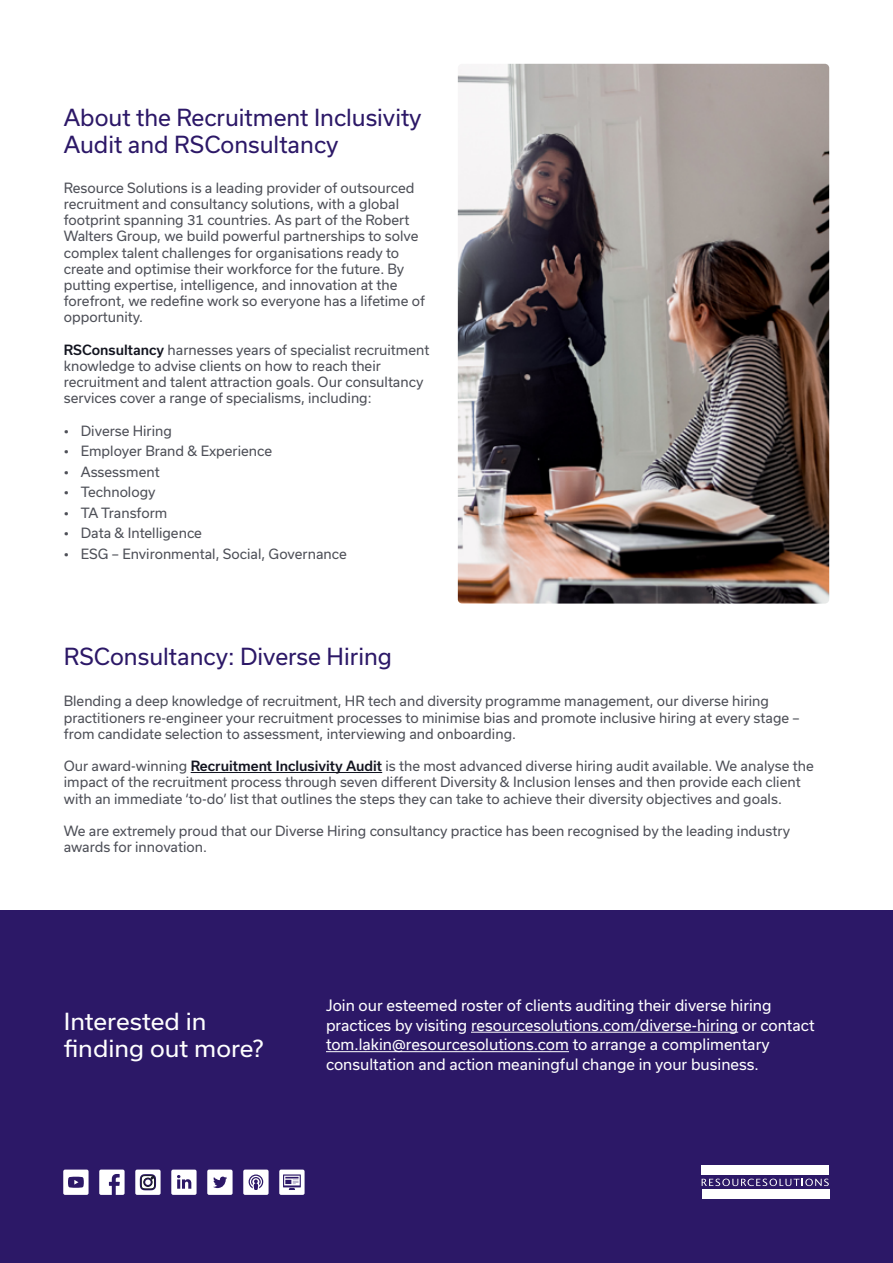
<style>
.page{position:relative;width:893px;height:1263px;background:#fff}
.page>*{position:absolute;margin:0;border:0;box-sizing:border-box;transform-origin:0 0}
.t1{font:22.5px/27px "Usual";color:#2c1867}
.t2{font:22.5px/27px "Usual";color:#fff;scale:1.06 1}
.t3{font:15px/19.5px "Usual";color:#fff}
.t4{font:13.5px/16.2px "Usual";color:#4e5058}
.s1{font-weight:500;color:#131520}
</style>
<div class="page">
<div style="left:0;top:910px;width:893px;height:353px;background:#2c1867"></div>
<hr style="left:471px;top:1032px;width:267px;height:1px;background:#fff">
<hr style="left:326px;top:1051px;width:243px;height:1px;background:#fff">
<img style="left:458px;top:64px;width:371px;height:539px">
<hr style="left:191px;top:772px;width:191px;height:1px;background:#131520">
<svg style="left:63px;top:1169px;width:26px;height:26px"></svg>
<svg style="left:99px;top:1169px;width:26px;height:26px"></svg>
<svg style="left:135px;top:1169px;width:26px;height:26px"></svg>
<svg style="left:171px;top:1169px;width:26px;height:26px"></svg>
<svg style="left:243px;top:1169px;width:26px;height:26px"></svg>
<svg style="left:207px;top:1169px;width:26px;height:26px"></svg>
<svg style="left:279px;top:1169px;width:26px;height:26px"></svg>
<div style="left:702px;top:1165px;width:127px;height:10px;background:#fff"></div>
<div style="left:702px;top:1189px;width:127px;height:10px;background:#fff"></div>
<svg style="left:702px;top:1178px;width:127px;height:8px"></svg>
<h1 class="t1" style="left:64px;top:104px;width:359px">About the Recruitment Inclusivity<br>Audit and RSConsultancy</h1>
<p class="t4" style="left:64px;top:180px;width:363px">Resource Solutions is a leading provider of outsourced recruitment and consultancy solutions, with a global footprint spanning 31 countries. As part of the Robert Walters Group, we build powerful partnerships to solve complex talent challenges for organisations ready to create and optimise their workforce for the future. By putting expertise, intelligence, and innovation at the forefront, we redefine work so everyone has a lifetime of opportunity.</p>
<p class="t4" style="left:64px;top:342px;width:367px"><span class="s1">RSConsultancy</span> harnesses years of specialist recruitment knowledge to advise clients on how to reach their recruitment and talent attraction goals. Our consultancy services cover a range of specialisms, including:</p>
<p class="t4" style="left:64px;top:423px;width:110px">• Diverse Hiring</p>
<p class="t4" style="left:64px;top:443px;width:210px">• Employer Brand &amp; Experience</p>
<p class="t4" style="left:64px;top:464px;width:97px">• Assessment</p>
<p class="t4" style="left:64px;top:484px;width:93px">• Technology</p>
<p class="t4" style="left:64px;top:504px;width:105px">• TA Transform</p>
<p class="t4" style="left:64px;top:525px;width:140px">• Data &amp; Intelligence</p>
<p class="t4" style="left:64px;top:545px;width:285px">• ESG – Environmental, Social, Governance</p>
<h1 class="t1" style="left:64px;top:643px;width:330px">RSConsultancy: Diverse Hiring</h1>
<p class="t4" style="left:64px;top:693px;width:737px">Blending a deep knowledge of recruitment, HR tech and diversity programme management, our diverse hiring practitioners re-engineer your recruitment processes to minimise bias and promote inclusive hiring at every stage – from candidate selection to assessment, interviewing and onboarding.</p>
<p class="t4" style="left:64px;top:758px;width:751px">Our award-winning <span class="s1">Recruitment Inclusivity Audit</span> is the most advanced diverse hiring audit available. We analyse the impact of the recruitment process through seven different Diversity &amp; Inclusion lenses and then provide each client with an immediate ‘to-do’ list that outlines the steps they can take to achieve their diversity objectives and goals.</p>
<p class="t4" style="left:64px;top:823px;width:728px">We are extremely proud that our Diverse Hiring consultancy practice has been recognised by the leading industry awards for innovation.</p>
<h1 class="t2" style="left:64px;top:1008px;width:190px">Interested in finding out more?</h1>
<p class="t3" style="left:326px;top:996px;width:490px">Join our esteemed roster of clients auditing their diverse hiring practices by visiting resourcesolutions.com/diverse-hiring or contact tom.lakin@resourcesolutions.com to arrange a complimentary consultation and action meaningful change in your business.</p>
</div>
